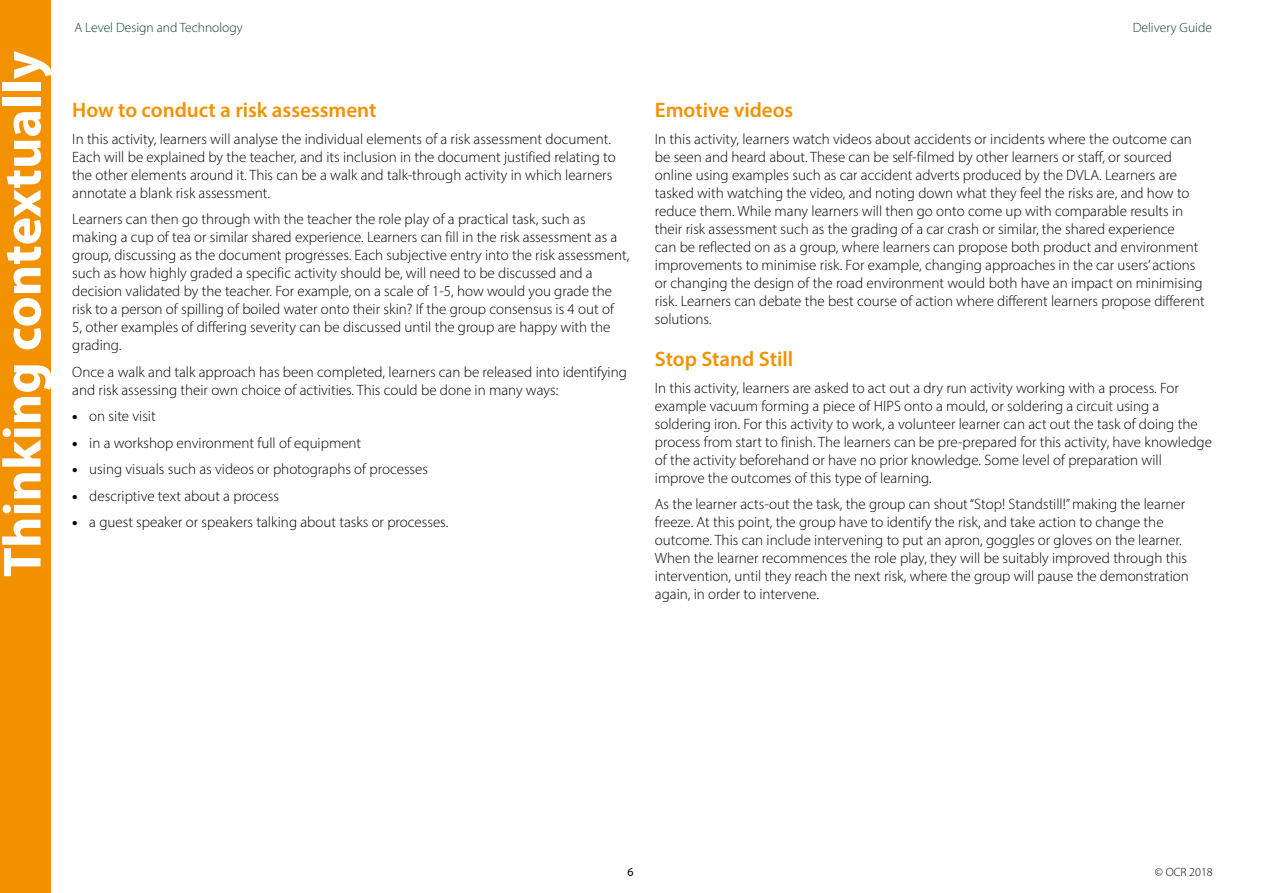
<style>
.page{position:relative;width:1263px;height:893px;background:#fff}
.page>*{position:absolute;margin:0;border:0;box-sizing:border-box;transform-origin:0 0}
.t1{font:700 54px "Myriad Pro";color:#fff}
.Header_3{font:600 21px "Myriad Pro";color:#f39200}
.body{font:300 15px/18px "Myriad Pro";color:#000}
.t2{font:300 13.5px "Myriad Pro";color:#0e3d2e}
.t3{font:300 12px "Myriad Pro";color:#000}
.t4{font:12px "Myriad Pro";color:#000}
.s1{font-weight:900}
</style>
<div class="page">
<div style="left:0;top:0;width:51px;height:893px;background:#f39200"></div>
<h1 class="t1" style="left:-13px;top:577px;width:527px;rotate:-90deg">Thinking contextually</h1>
<p class="t2" style="left:74px;top:20px;width:170px">A Level Design and Technology</p>
<p class="Header_3" style="left:72px;top:97px;width:306px">How to conduct a risk assessment</p>
<h4 class="body" style="left:72px;top:130px;width:545px">In this activity, learners will analyse the individual elements of a risk assessment document.<br>Each will be explained by the teacher, and its inclusion in the document justified relating to the other elements around it. This can be a walk and talk-through activity in which learners annotate a blank risk assessment.</h4>
<h4 class="body" style="left:72px;top:210px;width:559px">Learners can then go through with the teacher the role play of a practical task, such as making a cup of tea or similar shared experience. Learners can fill in the risk assessment as a group, discussing as the document progresses. Each subjective entry into the risk assessment, such as how highly graded a specific activity should be, will need to be discussed and a decision validated by the teacher. For example, on a scale of 1-5, how would you grade the risk to a person of spilling of boiled water onto their skin? If the group consensus is 4 out of<br>5, other examples of differing severity can be discussed until the group are happy with the grading.</h4>
<h4 class="body" style="left:72px;top:363px;width:556px">Once a walk and talk approach has been completed, learners can be released into identifying and risk assessing their own choice of activities. This could be done in many ways:</h4>
<p class="body" style="left:72px;top:407px;width:85px"><span class="s1">•</span> on site visit</p>
<p class="body" style="left:72px;top:434px;width:290px"><span class="s1">•</span> in a workshop environment full of equipment</p>
<p class="body" style="left:72px;top:460px;width:357px"><span class="s1">•</span> using visuals such as videos or photographs of processes</p>
<p class="body" style="left:72px;top:487px;width:208px"><span class="s1">•</span> descriptive text about a process</p>
<p class="body" style="left:72px;top:513px;width:378px"><span class="s1">•</span> a guest speaker or speakers talking about tasks or processes.</p>
<p class="t2" style="left:1133px;top:20px;width:81px">Delivery Guide</p>
<p class="Header_3" style="left:655px;top:97px;width:140px">Emotive videos</p>
<h4 class="body" style="left:655px;top:130px;width:551px">In this activity, learners watch videos about accidents or incidents where the outcome can be seen and heard about. These can be self-filmed by other learners or staff, or sourced online using examples such as car accident adverts produced by the DVLA. Learners are tasked with watching the video, and noting down what they feel the risks are, and how to reduce them. While many learners will then go onto come up with comparable results in their risk assessment such as the grading of a car crash or similar, the shared experience<br>can be reflected on as a group, where learners can propose both product and environment improvements to minimise risk. For example, changing approaches in the car users’ actions or changing the design of the road environment would both have an impact on minimising risk. Learners can debate the best course of action where different learners propose different solutions.</h4>
<p class="Header_3" style="left:655px;top:346px;width:140px">Stop Stand Still</p>
<h4 class="body" style="left:655px;top:378px;width:559px">In this activity, learners are asked to act out a dry run activity working with a process. For example vacuum forming a piece of HIPS onto a mould, or soldering a circuit using a soldering iron. For this activity to work, a volunteer learner can act out the task of doing the process from start to finish. The learners can be pre-prepared for this activity, have knowledge of the activity beforehand or have no prior knowledge. Some level of preparation will improve the outcomes of this type of learning.</h4>
<h4 class="body" style="left:655px;top:495px;width:535px">As the learner acts-out the task, the group can shout “Stop! Standstill!” making the learner freeze. At this point, the group have to identify the risk, and take action to change the outcome. This can include intervening to put an apron, goggles or gloves on the learner.<br>When the learner recommences the role play, they will be suitably improved through this intervention, until they reach the next risk, where the group will pause the demonstration again, in order to intervene.</h4>
<p class="t4" style="left:627px;top:865px;width:8px">6</p>
<p class="t3" style="left:1155px;top:865px;width:59px">© OCR 2018</p>
</div>
